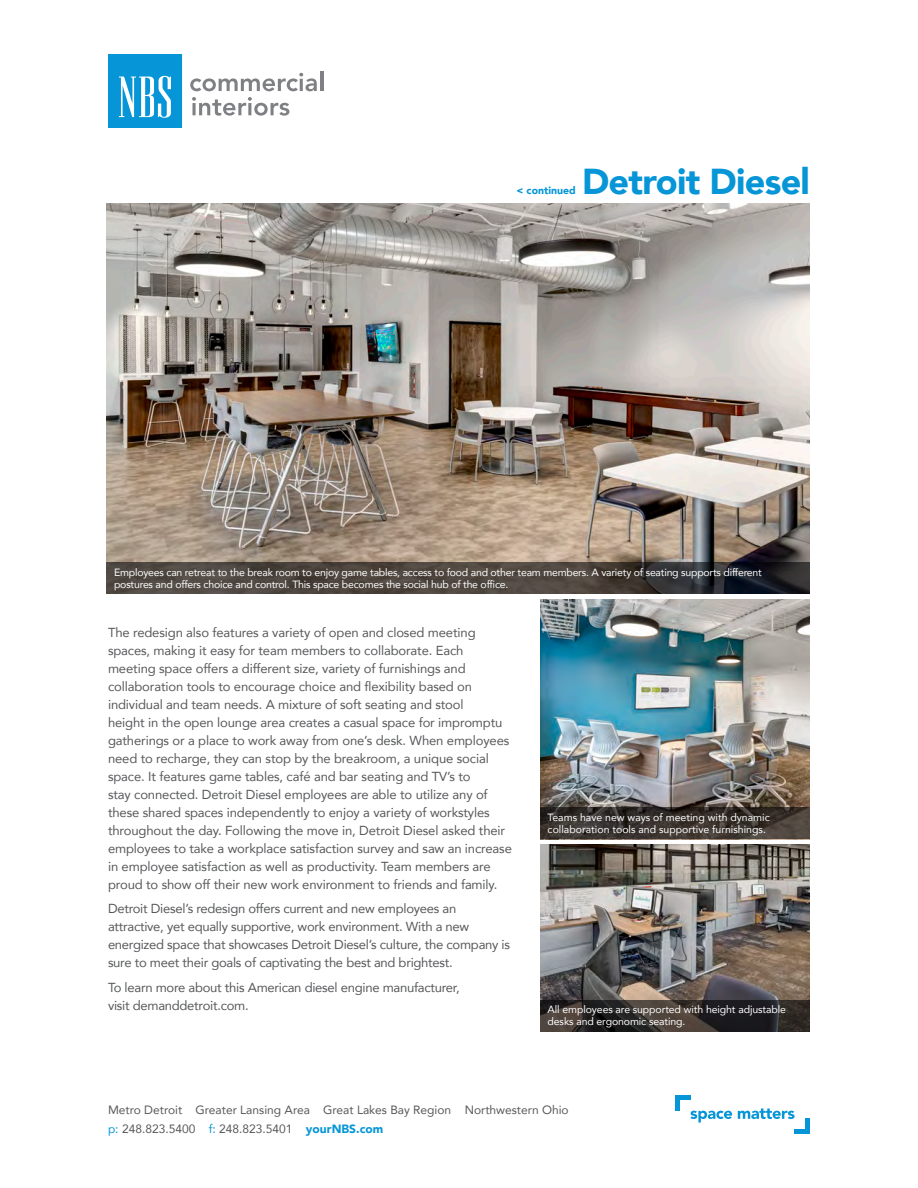
<style>
.page{position:relative;width:918px;height:1188px;background:#fff}
.page>*{position:absolute;margin:0;border:0;box-sizing:border-box;transform-origin:0 0}
.t1{font:900 36px "Avenir";letter-spacing:-.02em;color:#0696d7}
.t2{font:13.05px/18px "Avenir";letter-spacing:-.01em;color:#57585a}
.t3{font:12px "Avenir";color:#57585a}
.t4{font:10.5px/12px "Avenir";letter-spacing:-.02em;color:#fff}
.t5{font:10.5px/12px "Avenir";color:#fff}
.t6{font:900 10.5px "Avenir";color:#0696d7}
.s1{color:#0696d7}
.s2{font-weight:900;color:#0696d7}
</style>
<div class="page">
<img style="left:107px;top:204px;width:703px;height:359px">
<img style="left:540px;top:845px;width:270px;height:155px">
<img style="left:540px;top:599px;width:270px;height:209px">
<svg style="left:540px;top:808px;width:270px;height:31px;background:#3a332e"></svg>
<svg style="left:108px;top:54px;width:74px;height:74px;background:#2ea6dd"></svg>
<svg style="left:190px;top:73px;width:127px;height:18px"></svg>
<hr style="left:320px;top:72px;width:3px;height:19px;background:#7e8083">
<svg style="left:192px;top:97px;width:97px;height:19px"></svg>
<svg style="left:690px;top:1111px;width:42px;height:12px"></svg>
<svg style="left:738px;top:1109px;width:57px;height:10px"></svg>
<div style="left:675px;top:1095px;width:5px;height:16px;background:#0696d7"></div>
<div style="left:675px;top:1095px;width:15px;height:5px;background:#0696d7"></div>
<div style="left:805px;top:1119px;width:5px;height:15px;background:#0696d7"></div>
<div style="left:794px;top:1129px;width:16px;height:5px;background:#0696d7"></div>
<svg style="left:107px;top:563px;width:703px;height:31px;background:#443e3a"></svg>
<svg style="left:540px;top:1000px;width:270px;height:31px;background:#302b29"></svg>
<p class="t6" style="left:517px;top:182px;width:61px">&lt; continued</p>
<p class="t1" style="left:582px;top:151px;width:229px">Detroit Diesel</p>
<p class="t4" style="left:114px;top:566px;width:649px">Employees can retreat to the break room to enjoy game tables, access to food and other team members. A variety of seating supports different postures and offers choice and control. This space becomes the social hub of the office.</p>
<p class="t2" style="left:108px;top:623px;width:405px">The redesign also features a variety of open and closed meeting spaces, making it easy for team members to collaborate. Each meeting space offers a different size, variety of furnishings and collaboration tools to encourage choice and flexibility based on individual and team needs. A mixture of soft seating and stool<br>height in the open lounge area creates a casual space for impromptu gatherings or a place to work away from one’s desk. When employees need to recharge, they can stop by the breakroom, a unique social space. It features game tables, café and bar seating and TV’s to<br>stay connected. Detroit Diesel employees are able to utilize any of these shared spaces independently to enjoy a variety of workstyles throughout the day. Following the move in, Detroit Diesel asked their employees to take a workplace satisfaction survey and saw an increase in employee satisfaction as well as productivity. Team members are proud to show off their new work environment to friends and family.</p>
<p class="t2" style="left:108px;top:899px;width:404px">Detroit Diesel’s redesign offers current and new employees an attractive, yet equally supportive, work environment. With a new energized space that showcases Detroit Diesel’s culture, the company is sure to meet their goals of captivating the best and brightest.</p>
<p class="t2" style="left:108px;top:978px;width:353px">To learn more about this American diesel engine manufacturer, visit demanddetroit.com.</p>
<p class="t5" style="left:548px;top:811px;width:224px">Teams have new ways of meeting with dynamic collaboration tools and supportive furnishings.</p>
<p class="t4" style="left:548px;top:1003px;width:240px">All employees are supported with height adjustable desks and ergonomic seating.</p>
<p class="t3" style="left:108px;top:1100px;width:462px">Metro Detroit Greater Lansing Area Great Lakes Bay Region Northwestern Ohio</p>
<p class="t3" style="left:108px;top:1120px;width:277px"><span class="s1">p:</span> 248.823.5400 <span class="s1">f:</span> 248.823.5401 <span class="s2">yourNBS.com</span></p>
</div>
